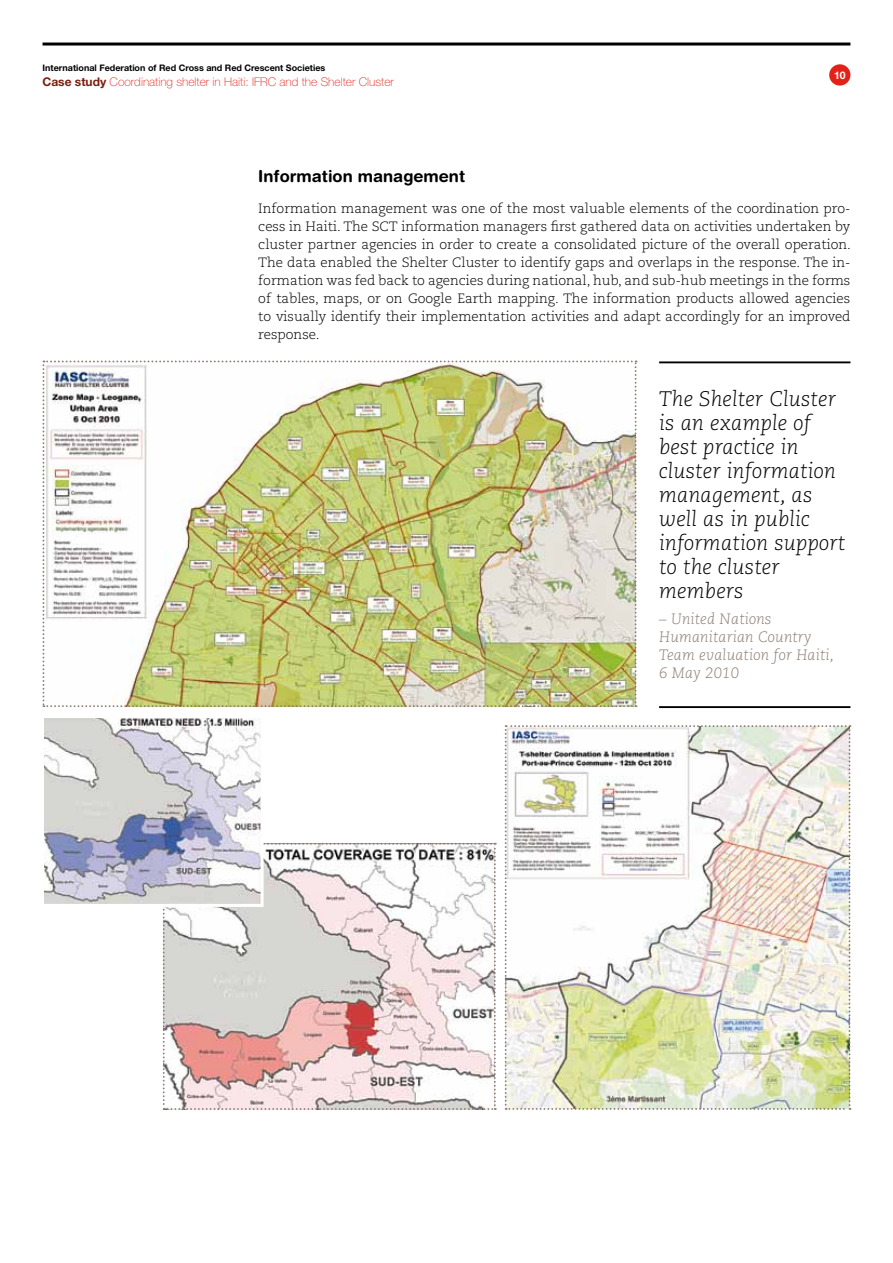
<style>
.page{position:relative;width:893px;height:1263px;background:#fff}
.page>*{position:absolute;margin:0;border:0;box-sizing:border-box;transform-origin:0 0}
.t1{font:italic 300 21px/24px "Caecilia LT Std";letter-spacing:.01em;color:#000}
.t2{font:700 16.5px "Helvetica Rounded LT Std";color:#000}
.t3{font:italic 300 15px/18px "Caecilia LT Std";letter-spacing:.01em;color:#8d7d74}
.t4{font:300 13.5px/18px "Caecilia LT Std";color:#000;text-align:justify}
.t5{font:100 12px "Helvetica Neue";color:#e32119}
.t6{font:700 10.5px "Helvetica Neue";color:#fff}
.t7{font:700 9px "Helvetica Neue LT Std";color:#000}
.s1{font-weight:700;color:#7a1f10}
</style>
<div class="page">
<hr style="left:43px;top:43px;width:807px;height:3px;background:#000">
<div style="left:829px;top:64px;width:21px;height:22px;background:#e32119;border-radius:50%"></div>
<svg style="left:163px;top:843px;width:333px;height:267px"></svg>
<hr style="left:659px;top:361px;width:191px;height:2px;background:#000">
<hr style="left:659px;top:706px;width:191px;height:2px;background:#000">
<img style="left:43px;top:360px;width:594px;height:347px">
<img style="left:505px;top:725px;width:345px;height:385px">
<img style="left:45px;top:719px;width:215px;height:184px">
<div style="left:41px;top:715px;width:223px;height:192px;border:3px solid #fff"></div>
<p class="t7" style="left:43px;top:62px;width:284px">International Federation of Red Cross and Red Crescent Societies</p>
<p class="t5" style="left:43px;top:74px;width:353px"><span class="s1">Case study</span> Coordinating shelter in Haiti: IFRC and the Shelter Cluster</p>
<p class="t6" style="left:834px;top:69px;width:13px">10</p>
<p class="t2" style="left:258px;top:166px;width:208px">Information management</p>
<p class="t4" style="left:258px;top:200px;width:594px">Information management was one of the most valuable elements of the coordination pro&shy;cess in Haiti. The SCT information managers first gathered data on activities undertaken by cluster partner agencies in order to create a consolidated picture of the overall operation.<br>The data enabled the Shelter Cluster to identify gaps and overlaps in the response. The in&shy;formation was fed back to agencies during national, hub, and sub-hub meetings in the forms of tables, maps, or on Google Earth mapping. The information products allowed agencies to visually identify their implementation activities and adapt accordingly for an improved response.</p>
<h1 class="t1" style="left:659px;top:387px;width:188px">The Shelter Cluster is an example of best practice in cluster information management, as well as in public information support to the cluster members</h1>
<p class="t3" style="left:659px;top:610px;width:176px">– United Nations<br>Humanitarian Country<br>Team evaluation for Haiti,<br>6 May 2010</p>
</div>
